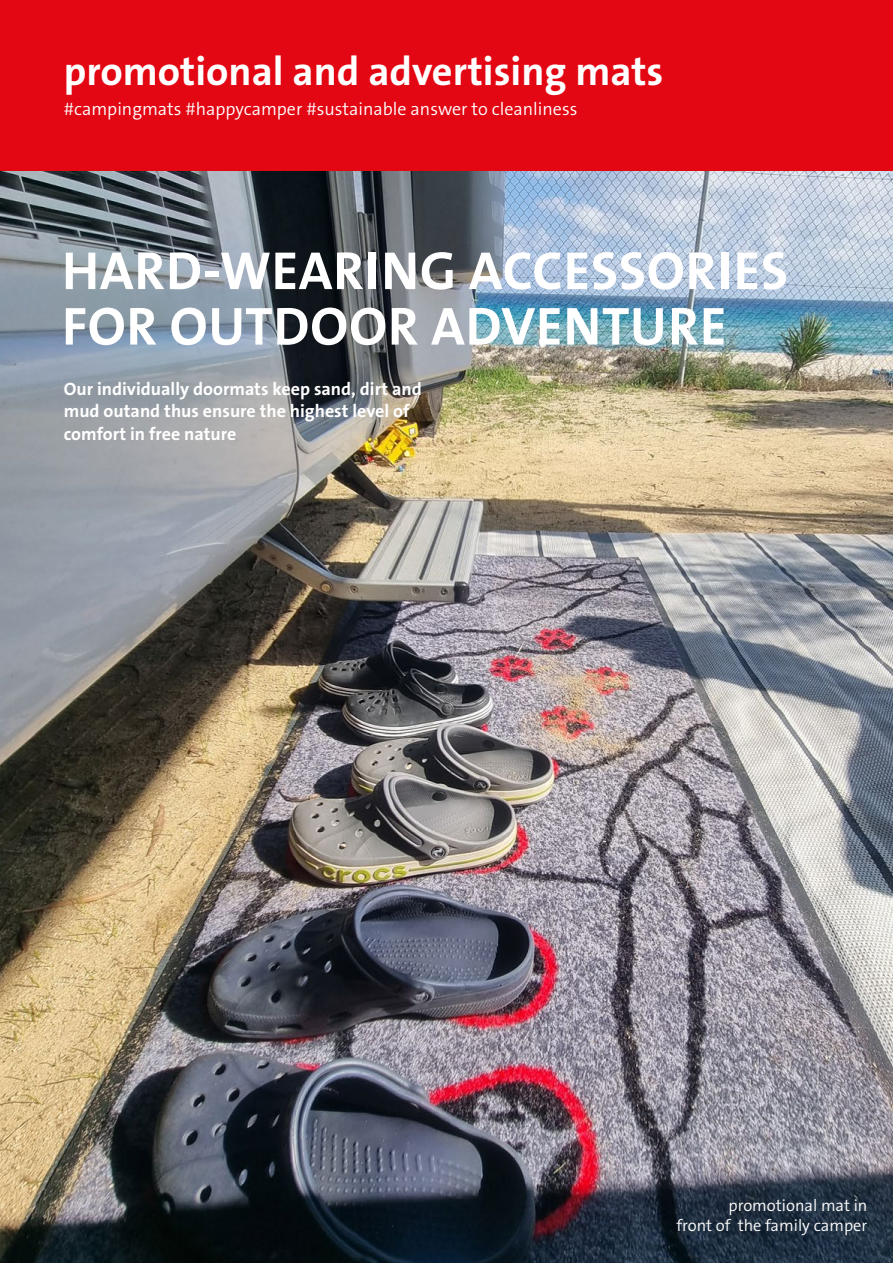
<style>
.page{position:relative;width:893px;height:1263px;background:#fff}
.page>*{position:absolute;margin:0;border:0;box-sizing:border-box;transform-origin:0 0}
.t1{font:54px/55.5px "The Sans LP7 Bld";letter-spacing:.015em;color:#fff}
.t2{font:700 40.5px "The Sans Os F";color:#fff}
.t3{font:700 18px/22.5px "The Sans Os F";color:#fff}
.t4{font:300 18px "The Sans Os F";color:#fff}
.t5{font:300 16.5px/19.8px "The Sans Os F";color:#fff;text-align:right}
</style>
<div class="page">
<img style="left:0;top:170px;width:893px;height:1093px">
<div style="left:0;top:0;width:893px;height:170px;background:#e30613"></div>
<h2 class="t2" style="left:64px;top:46px;width:601px">promotional and advertising mats</h2>
<p class="t4" style="left:64px;top:98px;width:515px">#campingmats #happycamper #sustainable answer to cleanliness</p>
<h1 class="t1" style="left:62px;top:243px;width:728px">HARD-WEARING ACCESSORIES<br>FOR OUTDOOR ADVENTURE</h1>
<p class="t3" style="left:64px;top:378px;width:359px">Our individually doormats keep sand, dirt and mud outand thus ensure the highest level of comfort in free nature</p>
<p class="t5" style="left:676px;top:1196px;width:193px">promotional mat in<br>front of the family camper</p>
</div>
